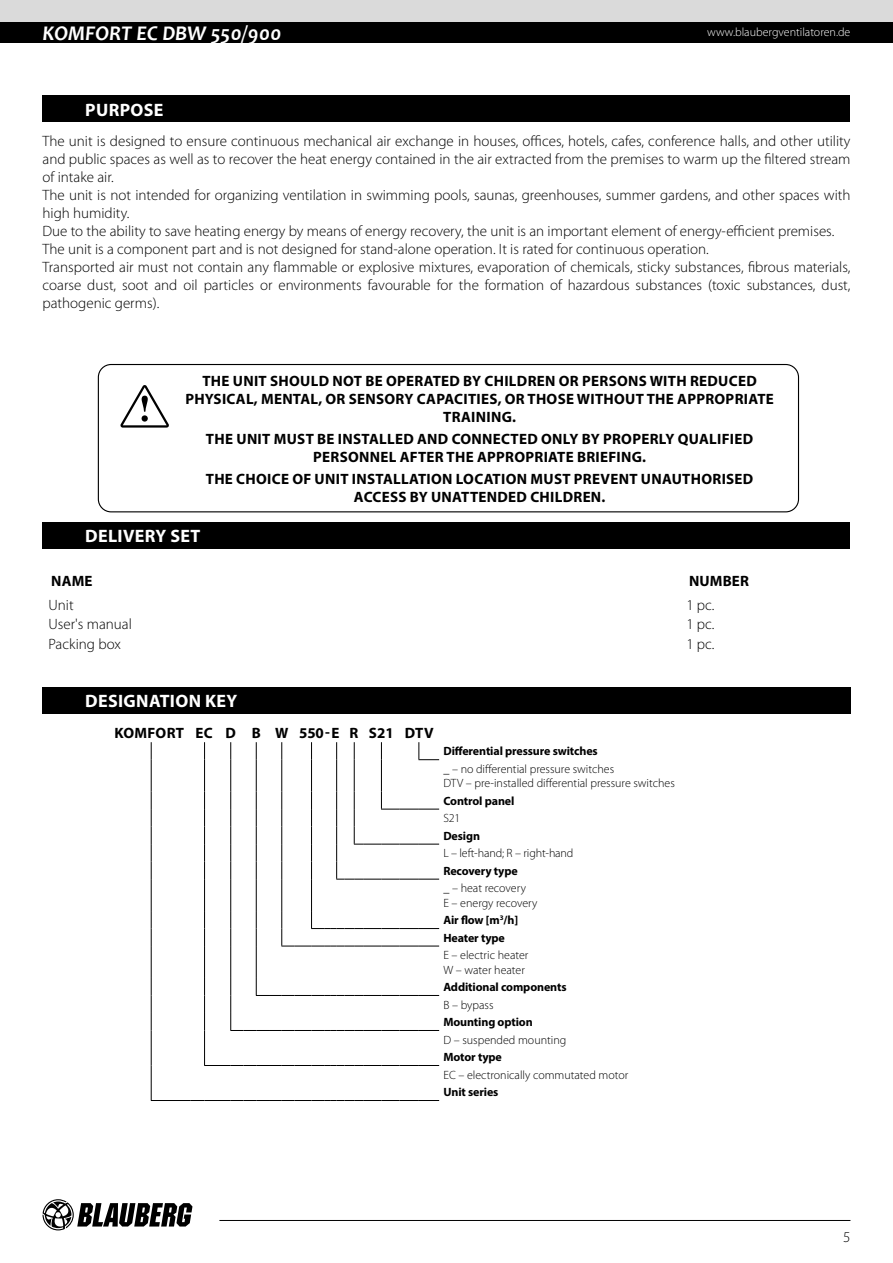
<style>
.page{position:relative;width:893px;height:1263px;background:#fff}
.page>*{position:absolute;margin:0;border:0;box-sizing:border-box;transform-origin:0 0}
.t1{font:italic 700 21px "Candara";color:#fff}
.t2{font:700 18px "Myriad Pro";letter-spacing:.02em;color:#fff}
.t3{font:300 15px/18px "Myriad Pro";color:#000}
.t4{font:700 15px/18px "Myriad Pro";letter-spacing:.02em;color:#000;text-align:center}
.t5{font:300 12px/14.4px "Myriad Pro";color:#000}
.t6{font:700 12px/17.5px "Myriad Pro";letter-spacing:-.01em;color:#000}
.t7{font:300 12px "Myriad Pro";color:#fff}
</style>
<div class="page">
<div style="left:0;top:21px;width:893px;height:22px;background:#000"></div>
<svg style="left:43px;top:1199px;width:149px;height:31px"></svg>
<hr style="left:219px;top:1220px;width:631px;height:1px;background:#000">
<div style="left:0;top:0;width:893px;height:21px;background:#dadada"></div>
<div style="left:43px;top:96px;width:807px;height:26px;background:#000"></div>
<div style="left:98px;top:364px;width:701px;height:148px;border:1px solid #000;border-radius:13px"></div>
<svg style="left:120px;top:385px;width:49px;height:43px"></svg>
<svg style="left:311px;top:742px;width:1px;height:18px"></svg>
<hr style="left:311px;top:760px;width:1px;height:32px;background:#000">
<svg style="left:311px;top:792px;width:1px;height:87px"></svg>
<hr style="left:311px;top:879px;width:1px;height:32px;background:#000">
<svg style="left:230px;top:742px;width:1px;height:18px"></svg>
<hr style="left:230px;top:760px;width:1px;height:32px;background:#000">
<svg style="left:230px;top:792px;width:1px;height:87px"></svg>
<hr style="left:230px;top:879px;width:1px;height:32px;background:#000">
<svg style="left:230px;top:911px;width:1px;height:35px"></svg>
<hr style="left:230px;top:946px;width:1px;height:32px;background:#000">
<svg style="left:204px;top:742px;width:1px;height:18px"></svg>
<hr style="left:204px;top:760px;width:1px;height:32px;background:#000">
<svg style="left:204px;top:792px;width:1px;height:87px"></svg>
<hr style="left:204px;top:879px;width:1px;height:32px;background:#000">
<svg style="left:204px;top:911px;width:1px;height:35px"></svg>
<hr style="left:204px;top:946px;width:1px;height:32px;background:#000">
<svg style="left:151px;top:742px;width:1px;height:18px"></svg>
<hr style="left:151px;top:760px;width:1px;height:32px;background:#000">
<svg style="left:151px;top:792px;width:1px;height:87px"></svg>
<hr style="left:151px;top:879px;width:1px;height:32px;background:#000">
<svg style="left:151px;top:911px;width:1px;height:35px"></svg>
<hr style="left:151px;top:946px;width:1px;height:32px;background:#000">
<svg style="left:151px;top:978px;width:1px;height:122px"></svg>
<hr style="left:151px;top:1100px;width:39px;height:1px;background:#000">
<svg style="left:190px;top:1100px;width:249px;height:1px"></svg>
<svg style="left:281px;top:742px;width:1px;height:18px"></svg>
<hr style="left:281px;top:760px;width:1px;height:32px;background:#000">
<svg style="left:281px;top:792px;width:1px;height:87px"></svg>
<hr style="left:281px;top:879px;width:1px;height:32px;background:#000">
<svg style="left:256px;top:742px;width:1px;height:18px"></svg>
<hr style="left:256px;top:760px;width:1px;height:32px;background:#000">
<svg style="left:256px;top:792px;width:1px;height:87px"></svg>
<hr style="left:256px;top:879px;width:1px;height:32px;background:#000">
<svg style="left:256px;top:911px;width:1px;height:35px"></svg>
<hr style="left:256px;top:946px;width:1px;height:32px;background:#000">
<svg style="left:204px;top:978px;width:235px;height:88px"></svg>
<svg style="left:354px;top:742px;width:1px;height:18px"></svg>
<hr style="left:354px;top:760px;width:1px;height:32px;background:#000">
<svg style="left:381px;top:742px;width:1px;height:18px"></svg>
<hr style="left:381px;top:760px;width:1px;height:32px;background:#000">
<svg style="left:418px;top:742px;width:21px;height:18px"></svg>
<svg style="left:281px;top:911px;width:158px;height:36px"></svg>
<svg style="left:336px;top:742px;width:1px;height:18px"></svg>
<hr style="left:336px;top:760px;width:1px;height:32px;background:#000">
<svg style="left:336px;top:792px;width:103px;height:88px"></svg>
<div style="left:43px;top:522px;width:807px;height:26px;background:#000"></div>
<div style="left:43px;top:687px;width:808px;height:26px;background:#000"></div>
<h1 class="t1" style="left:43px;top:20px;width:67px">KOMFORT</h1>
<h1 class="t1" style="left:137px;top:20px;width:147px">EC DBW 550/900</h1>
<p class="t7" style="left:707px;top:26px;width:145px">www.blaubergventilatoren.de</p>
<p class="t2" style="left:85px;top:98px;width:80px">PURPOSE</p>
<p class="t3" style="left:43px;top:133px;width:810px">The unit is designed to ensure continuous mechanical air exchange in houses, offices, hotels, cafes, conference halls, and other utility and public spaces as well as to recover the heat energy contained in the air extracted from the premises to warm up the filtered stream of intake air.<br>The unit is not intended for organizing ventilation in swimming pools, saunas, greenhouses, summer gardens, and other spaces with high humidity.<br>Due to the ability to save heating energy by means of energy recovery, the unit is an important element of energy-efficient premises.<br>The unit is a component part and is not designed for stand-alone operation. It is rated for continuous operation.<br>Transported air must not contain any flammable or explosive mixtures, evaporation of chemicals, sticky substances, fibrous materials, coarse dust, soot and oil particles or environments favourable for the formation of hazardous substances (toxic substances, dust, pathogenic germs).</p>
<p class="t4" style="left:185px;top:371px;width:590px">THE UNIT SHOULD NOT BE OPERATED BY CHILDREN OR PERSONS WITH REDUCED<br>PHYSICAL, MENTAL, OR SENSORY CAPACITIES, OR THOSE WITHOUT THE APPROPRIATE<br>TRAINING.</p>
<p class="t4" style="left:206px;top:429px;width:549px">THE UNIT MUST BE INSTALLED AND CONNECTED ONLY BY PROPERLY QUALIFIED<br>PERSONNEL AFTER THE APPROPRIATE BRIEFING.</p>
<p class="t4" style="left:206px;top:469px;width:549px">THE CHOICE OF UNIT INSTALLATION LOCATION MUST PREVENT UNAUTHORISED<br>ACCESS BY UNATTENDED CHILDREN.</p>
<p class="t2" style="left:85px;top:524px;width:117px">DELIVERY SET</p>
<p class="t4" style="left:51px;top:571px;width:43px">NAME</p>
<p class="t4" style="left:689px;top:571px;width:61px">NUMBER</p>
<p class="t3" style="left:49px;top:596px;width:27px">Unit</p>
<p class="t3" style="left:686px;top:596px;width:30px">1 pc.</p>
<p class="t3" style="left:49px;top:615px;width:85px">User's manual</p>
<p class="t3" style="left:686px;top:615px;width:30px">1 pc.</p>
<p class="t3" style="left:49px;top:635px;width:74px">Packing box</p>
<p class="t3" style="left:686px;top:635px;width:30px">1 pc.</p>
<p class="t2" style="left:85px;top:689px;width:154px">DESIGNATION KEY</p>
<p class="t4" style="left:114px;top:723px;width:321px">KOMFORT EC D B W 550-E R S21 DTV</p>
<p class="t6" style="left:443px;top:742px;width:156px">Differential pressure switches</p>
<p class="t5" style="left:443px;top:762px;width:233px">_ – no differential pressure switches<br>DTV – pre-installed differential pressure switches</p>
<p class="t6" style="left:443px;top:792px;width:73px">Control panel</p>
<p class="t5" style="left:443px;top:811px;width:19px">S21</p>
<p class="t6" style="left:443px;top:827px;width:38px">Design</p>
<p class="t5" style="left:443px;top:846px;width:132px">L – left-hand; R – right-hand</p>
<p class="t6" style="left:443px;top:862px;width:76px">Recovery type</p>
<p class="t5" style="left:443px;top:881px;width:96px">_ – heat recovery<br>E – energy recovery</p>
<p class="t6" style="left:443px;top:911px;width:76px">Air flow [m<sup>3</sup>/h]<br>Heater type</p>
<p class="t5" style="left:443px;top:948px;width:87px">E – electric heater<br>W – water heater</p>
<p class="t6" style="left:443px;top:978px;width:125px">Additional components</p>
<p class="t5" style="left:443px;top:998px;width:52px">B – bypass</p>
<p class="t6" style="left:443px;top:1013px;width:91px">Mounting option</p>
<p class="t5" style="left:443px;top:1033px;width:124px">D – suspended mounting</p>
<p class="t6" style="left:443px;top:1048px;width:60px">Motor type</p>
<p class="t5" style="left:443px;top:1068px;width:186px">EC – electronically commutated motor</p>
<p class="t6" style="left:443px;top:1083px;width:57px">Unit series</p>
<p class="t3" style="left:843px;top:1228px;width:9px">5</p>
</div>
